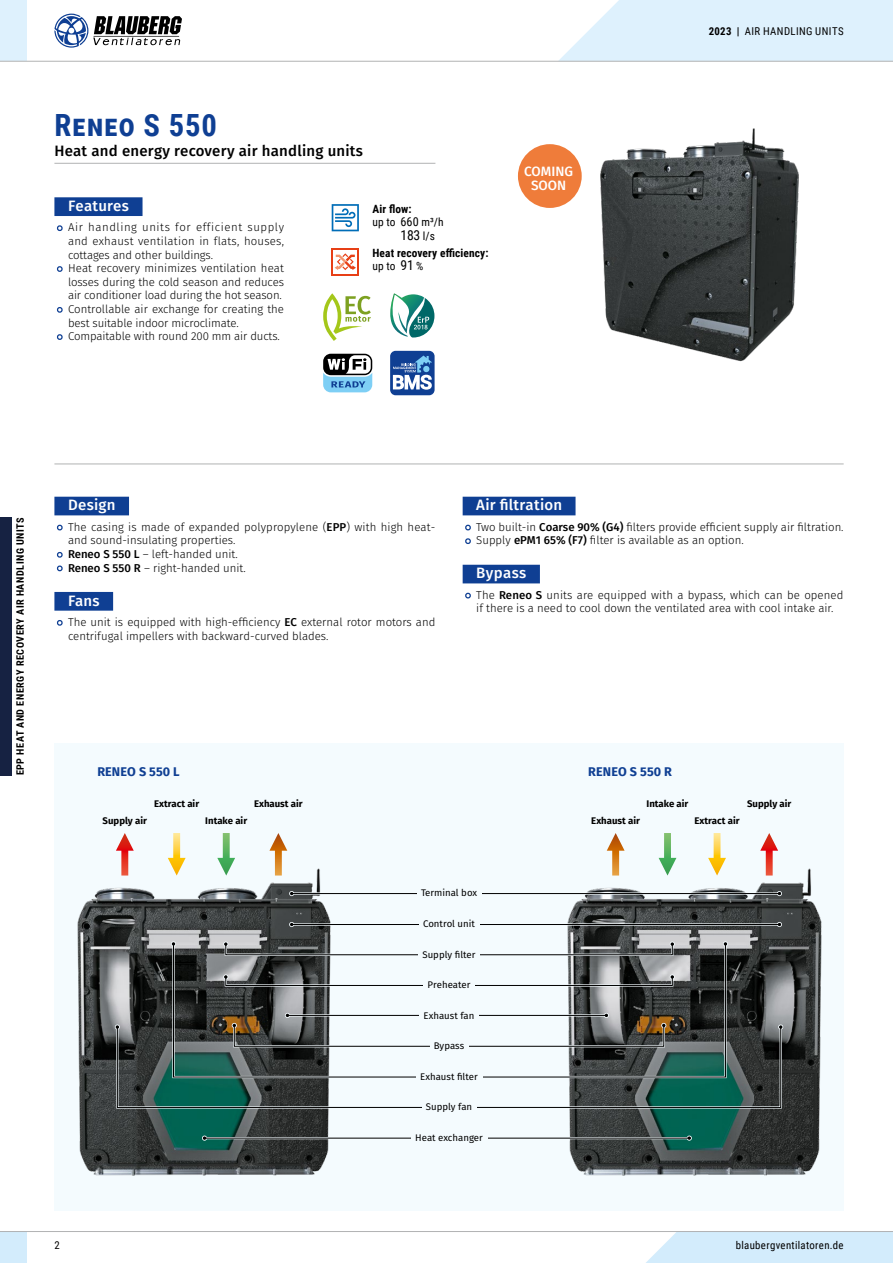
<style>
.page{position:relative;width:893px;height:1263px;background:#fff}
.page>*{position:absolute;margin:0;border:0;box-sizing:border-box;transform-origin:0 0}
.t1{font:700 30.6px "Roboto Condensed";color:#0f3f93}
.t2{font:500 15px "Fira Sans";letter-spacing:.015em;color:#000}
.t3{font:500 15px "Fira Sans";letter-spacing:.015em;color:#fff}
.t4{font:13.65px "Roboto Condensed";color:#000}
.t5{font:500 13.5px/13.5px "Fira Sans";color:#fff;text-align:center}
.t6{font:700 12.6px "Fira Sans";letter-spacing:.01em;color:#0f3f93}
.t7{font:300 11.4px/13.6px "Fira Sans";color:#000}
.t8{font:700 11.4px/13.6px "Roboto Condensed";letter-spacing:.01em;color:#000}
.t9{font:10.8px "Roboto Condensed";letter-spacing:.035em;color:#000}
.t10{font:700 10.2px "Roboto Condensed";letter-spacing:.055em;color:#000}
.t11{font:9.6px "Fira Sans";color:#000}
.t12{font:700 9.6px "Fira Sans";color:#000}
.s1{font-weight:400}
.s2{font-weight:400;font-size:12.3px}
.s3{font-size:11.4px}
.s4{font-weight:400;font-size:13.65px}
.s5{font-weight:700}
.s6{font-weight:500}
</style>
<div class="page">
<hr style="left:54px;top:463px;width:790px;height:1px;background:#b1b2b3">
<hr style="left:54px;top:163px;width:381px;height:1px;background:#b1b2b3">
<div style="left:54px;top:197px;width:89px;height:19px;background:#0f3f93"></div>
<svg style="left:56px;top:225px;width:7px;height:7px"></svg>
<svg style="left:57px;top:266px;width:6px;height:6px"></svg>
<svg style="left:56px;top:307px;width:7px;height:6px"></svg>
<svg style="left:56px;top:334px;width:7px;height:6px"></svg>
<svg style="left:332px;top:204px;width:27px;height:27px"></svg>
<div style="left:332px;top:248px;width:27px;height:27px;background:#e73f16"></div>
<div style="left:333px;top:250px;width:24px;height:24px;background:#fff"></div>
<svg style="left:335px;top:253px;width:21px;height:17px"></svg>
<svg style="left:390px;top:293px;width:44px;height:44px"></svg>
<div style="left:390px;top:351px;width:45px;height:44px;background:#0f3f93;border-radius:5px"></div>
<svg style="left:393px;top:356px;width:39px;height:34px"></svg>
<svg style="left:323px;top:293px;width:48px;height:48px"></svg>
<div style="left:323px;top:354px;width:49px;height:21px;background:#000;border-radius:8px"></div>
<svg style="left:323px;top:355px;width:49px;height:37px"></svg>
<img style="left:600px;top:128px;width:199px;height:233px">
<div style="left:54px;top:497px;width:75px;height:18px;background:#0f3f93"></div>
<div style="left:54px;top:592px;width:59px;height:19px;background:#0f3f93"></div>
<svg style="left:56px;top:524px;width:7px;height:7px"></svg>
<svg style="left:56px;top:551px;width:7px;height:7px"></svg>
<svg style="left:56px;top:565px;width:7px;height:7px"></svg>
<svg style="left:56px;top:620px;width:7px;height:6px"></svg>
<div style="left:463px;top:497px;width:112px;height:18px;background:#0f3f93"></div>
<div style="left:463px;top:565px;width:77px;height:18px;background:#0f3f93"></div>
<svg style="left:465px;top:524px;width:6px;height:7px"></svg>
<svg style="left:465px;top:538px;width:6px;height:6px"></svg>
<svg style="left:465px;top:592px;width:6px;height:7px"></svg>
<div style="left:518px;top:144px;width:64px;height:64px;background:#ef7c3a;border-radius:50%"></div>
<div style="left:54px;top:743px;width:790px;height:468px;background:#f4fbfe"></div>
<img style="left:77px;top:868px;width:254px;height:308px">
<img style="left:567px;top:868px;width:255px;height:308px">
<div style="left:117px;top:1027px;width:664px;height:81px;border:1px solid #000"></div>
<svg style="left:778px;top:1024px;width:5px;height:5px"></svg>
<svg style="left:115px;top:1024px;width:5px;height:5px"></svg>
<div style="left:173px;top:943px;width:553px;height:134px;border:1px solid #000"></div>
<svg style="left:723px;top:941px;width:5px;height:5px"></svg>
<svg style="left:171px;top:941px;width:5px;height:5px"></svg>
<div style="left:233px;top:1024px;width:432px;height:23px;border:2px solid #f4fbfe"></div>
<div style="left:234px;top:1025px;width:430px;height:22px;border:1px solid #000"></div>
<svg style="left:661px;top:1023px;width:5px;height:5px"></svg>
<svg style="left:232px;top:1023px;width:5px;height:5px"></svg>
<div style="left:225px;top:976px;width:448px;height:10px;border:2px solid #f4fbfe"></div>
<div style="left:225px;top:976px;width:448px;height:10px;border:1px solid #000"></div>
<svg style="left:670px;top:974px;width:5px;height:5px"></svg>
<svg style="left:223px;top:974px;width:5px;height:5px"></svg>
<div style="left:225px;top:943px;width:448px;height:13px;border:2px solid #f4fbfe"></div>
<svg style="left:670px;top:941px;width:5px;height:6px"></svg>
<svg style="left:223px;top:941px;width:5px;height:6px"></svg>
<hr style="left:287px;top:1014px;width:319px;height:2px;background:#f4fbfe">
<hr style="left:287px;top:1015px;width:319px;height:1px;background:#000">
<svg style="left:604px;top:1013px;width:5px;height:5px"></svg>
<svg style="left:285px;top:1013px;width:5px;height:5px"></svg>
<hr style="left:292px;top:892px;width:487px;height:3px;background:#f4fbfe">
<hr style="left:292px;top:893px;width:487px;height:1px;background:#000">
<svg style="left:777px;top:891px;width:5px;height:5px"></svg>
<svg style="left:289px;top:891px;width:5px;height:5px"></svg>
<hr style="left:292px;top:923px;width:487px;height:3px;background:#f4fbfe">
<hr style="left:292px;top:924px;width:487px;height:1px;background:#000">
<svg style="left:777px;top:922px;width:5px;height:5px"></svg>
<svg style="left:289px;top:922px;width:5px;height:5px"></svg>
<hr style="left:205px;top:1137px;width:484px;height:2px;background:#f4fbfe">
<hr style="left:205px;top:1138px;width:484px;height:1px;background:#000">
<svg style="left:687px;top:1135px;width:5px;height:6px"></svg>
<svg style="left:202px;top:1135px;width:5px;height:6px"></svg>
<div style="left:417px;top:889px;width:64px;height:7px;background:#f4fbfe"></div>
<div style="left:419px;top:919px;width:60px;height:8px;background:#f4fbfe"></div>
<div style="left:418px;top:950px;width:62px;height:7px;background:#f4fbfe"></div>
<div style="left:423px;top:980px;width:52px;height:8px;background:#f4fbfe"></div>
<div style="left:430px;top:1042px;width:38px;height:7px;background:#f4fbfe"></div>
<div style="left:419px;top:1011px;width:60px;height:8px;background:#f4fbfe"></div>
<div style="left:416px;top:1072px;width:66px;height:8px;background:#f4fbfe"></div>
<div style="left:422px;top:1103px;width:54px;height:7px;background:#f4fbfe"></div>
<div style="left:411px;top:1133px;width:76px;height:8px;background:#f4fbfe"></div>
<svg style="left:116px;top:833px;width:18px;height:42px"></svg>
<svg style="left:607px;top:833px;width:18px;height:42px"></svg>
<svg style="left:168px;top:833px;width:18px;height:42px"></svg>
<svg style="left:659px;top:833px;width:17px;height:42px"></svg>
<svg style="left:269px;top:833px;width:18px;height:42px"></svg>
<svg style="left:760px;top:833px;width:18px;height:42px"></svg>
<svg style="left:217px;top:833px;width:18px;height:42px"></svg>
<svg style="left:708px;top:833px;width:18px;height:42px"></svg>
<div style="left:646px;top:1232px;width:247px;height:31px;background:#d3ecfc"></div>
<div style="left:0;top:1231px;width:27px;height:32px;background:#d3ecfc"></div>
<hr style="left:0;top:1231px;width:893px;height:1px;background:#b1b2b3">
<div style="left:0;top:0;width:27px;height:61px;background:#def1fd"></div>
<hr style="left:0;top:61px;width:893px;height:1px;background:#b1b2b3">
<svg style="left:558px;top:0;width:335px;height:62px"></svg>
<svg style="left:54px;top:14px;width:128px;height:34px"></svg>
<div style="left:0;top:517px;width:12px;height:259px;background:#162242"></div>
<h1 class="t1" style="left:54px;top:104px;width:164px">Reneo S 550</h1>
<h2 class="t2" style="left:54px;top:141px;width:310px">Heat and energy recovery air handling units</h2>
<h2 class="t3" style="left:68px;top:195px;width:63px">Features</h2>
<p class="t7" style="left:68px;top:221px;width:218px">Air handling units for efficient supply and exhaust ventilation in flats, houses, cottages and other buildings.<br>Heat recovery minimizes ventilation heat losses during the cold season and reduces air conditioner load during the hot season.<br>Controllable air exchange for creating the best suitable indoor microclimate.<br>Compaitable with round 200 mm air ducts.</p>
<p class="t8" style="left:372px;top:201px;width:73px">Air flow:<br><span class="s1">up to</span> <span class="s2">660</span> <span class="s1">m³/h</span></p>
<p class="t4" style="left:401px;top:225px;width:36px">183 <span class="s3">l/s</span></p>
<p class="t8" style="left:372px;top:245px;width:117px">Heat recovery efficiency: <span class="s1">up to</span> <span class="s4">91</span> <span class="s1">%</span></p>
<p class="t5" style="left:524px;top:166px;width:50px">COMING<br>SOON</p>
<p class="t9" style="left:709px;top:23px;width:136px"><span class="s5">2023 |</span> AIR HANDLING UNITS</p>
<p class="t10" style="left:13px;top:775px;width:260px;rotate:-90deg">EPP HEAT AND ENERGY RECOVERY AIR HANDLING UNITS</p>
<h2 class="t3" style="left:68px;top:494px;width:49px">Design</h2>
<p class="t7" style="left:68px;top:521px;width:369px">The casing is made of expanded polypropylene (<span class="s6">EPP</span>) with high heat&shy;and sound-insulating properties.<br><span class="s6">Reneo S 550 L</span> – left-handed unit.<br><span class="s6">Reneo S 550 R</span> – right-handed unit.</p>
<h2 class="t3" style="left:68px;top:590px;width:33px">Fans</h2>
<p class="t7" style="left:68px;top:616px;width:369px">The unit is equipped with high-efficiency <span class="s6">EC</span> external rotor motors and centrifugal impellers with backward-curved blades.</p>
<h2 class="t3" style="left:476px;top:494px;width:87px">Air filtration</h2>
<p class="t7" style="left:476px;top:521px;width:369px">Two built-in <span class="s6">Coarse 90% (G4)</span> filters provide efficient supply air filtration.<br>Supply <span class="s6">ePM1 65% (F7)</span> filter is available as an option.</p>
<h2 class="t3" style="left:476px;top:563px;width:52px">Bypass</h2>
<p class="t7" style="left:476px;top:589px;width:369px">The <span class="s6">Reneo S</span> units are equipped with a bypass, which can be opened if there is a need to cool down the ventilated area with cool intake air.</p>
<p class="t6" style="left:97px;top:762px;width:84px">RENEO S 550 L</p>
<p class="t6" style="left:588px;top:762px;width:85px">RENEO S 550 R</p>
<p class="t12" style="left:154px;top:796px;width:46px">Extract air</p>
<p class="t12" style="left:254px;top:796px;width:50px">Exhaust air</p>
<p class="t12" style="left:647px;top:796px;width:43px">Intake air</p>
<p class="t12" style="left:747px;top:796px;width:46px">Supply air</p>
<p class="t12" style="left:205px;top:813px;width:43px">Intake air</p>
<p class="t12" style="left:695px;top:813px;width:46px">Extract air</p>
<p class="t12" style="left:103px;top:813px;width:46px">Supply air</p>
<p class="t12" style="left:591px;top:813px;width:50px">Exhaust air</p>
<p class="t11" style="left:421px;top:886px;width:58px">Terminal box</p>
<p class="t11" style="left:423px;top:917px;width:53px">Control unit</p>
<p class="t11" style="left:422px;top:947px;width:55px">Supply filter</p>
<p class="t11" style="left:428px;top:978px;width:44px">Preheater</p>
<p class="t11" style="left:424px;top:1008px;width:52px">Exhaust fan</p>
<p class="t11" style="left:434px;top:1039px;width:32px">Bypass</p>
<p class="t11" style="left:420px;top:1070px;width:59px">Exhaust filter</p>
<p class="t11" style="left:426px;top:1100px;width:48px">Supply fan</p>
<p class="t11" style="left:415px;top:1131px;width:69px">Heat exchanger</p>
<p class="t9" style="left:54px;top:1238px;width:7px">2</p>
<p class="t9" style="left:736px;top:1238px;width:109px">blaubergventilatoren.de</p>
</div>
